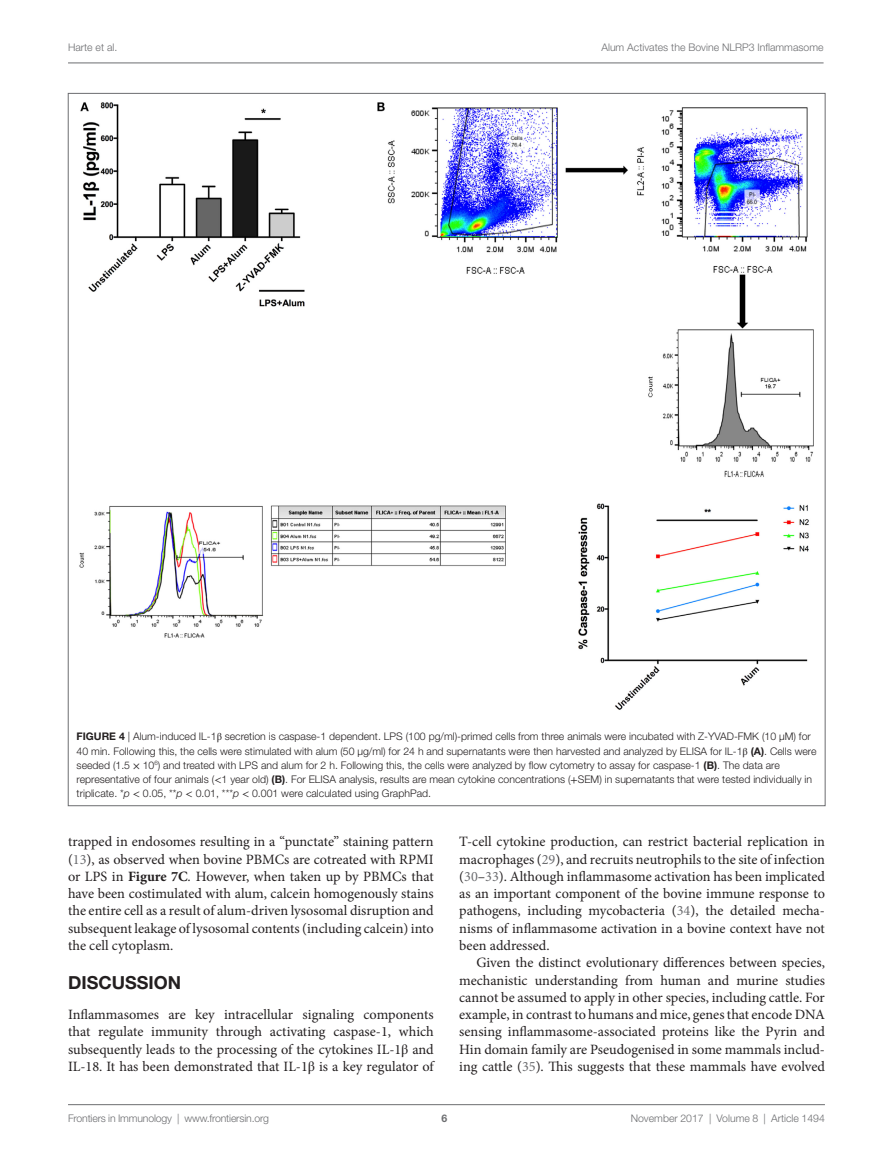
<style>
.page{position:relative;width:893px;height:1170px;background:#fff}
.page>*{position:absolute;margin:0;border:0;box-sizing:border-box;transform-origin:0 0}
.t1{font:700 18px "Helvetica Neue LT Std";color:#231f20}
.t2{font:14.25px/17.2px "Minion Pro";color:#231f20;text-align:justify}
.t3{font:300 10.5px/14.2px "Helvetica Neue LT Std";color:#231f20}
.t4{font:300 10.5px "Helvetica Neue LT Std";color:#6c6d70}
.t5{font:700 10.5px "Helvetica Neue LT Std";color:#6c6d70}
.s1{font-weight:700}
.s2{font-family:"STIX General";font-weight:400}
.s3{font-style:italic}
.s4{color:#6c6d70}
.s5{font-family:"STIX General"}
</style>
<div class="page">
<img style="left:79px;top:102px;width:735px;height:608px">
<hr style="left:68px;top:63px;width:756px;height:1px;background:#6c6d70">
<hr style="left:68px;top:1104px;width:757px;height:1px;background:#6c6d70">
<p class="t4" style="left:68px;top:41px;width:51px">Harte et al.</p>
<p class="t4" style="left:601px;top:41px;width:224px">Alum Activates the Bovine NLRP3 Inflammasome</p>
<p class="t3" style="left:77px;top:729px;width:741px"><span class="s1">FIGURE 4</span> | Alum-induced IL-1<span class="s2">β</span> secretion is caspase-1 dependent. LPS (100 pg/ml)-primed cells from three animals were incubated with Z-YVAD-FMK (10 µM) for 40 min. Following this, the cells were stimulated with alum (50 µg/ml) for 24 h and supernatants were then harvested and analyzed by ELISA for IL-1<span class="s2">β</span> <span class="s1">(A)</span>. Cells were seeded (1.5 <span class="s2">×</span> 10<sup>6</sup>) and treated with LPS and alum for 2 h. Following this, the cells were analyzed by flow cytometry to assay for caspase-1 <span class="s1">(B)</span>. The data are representative of four animals (<span class="s2">&lt;</span>1 year old) <span class="s1">(B)</span>. For ELISA analysis, results are mean cytokine concentrations (<span class="s2">+</span>SEM) in supernatants that were tested individually in triplicate. *<span class="s3">p</span> <span class="s2">&lt;</span> 0.05, **<span class="s3">p</span> <span class="s2">&lt;</span> 0.01, ***<span class="s3">p</span> <span class="s2">&lt;</span> 0.001 were calculated using GraphPad.</p>
<p class="t2" style="left:68px;top:833px;width:367px">trapped in endosomes resulting in a “punctate” staining pattern (<span class="s4">13</span>), as observed when bovine PBMCs are cotreated with RPMI or LPS in <span class="s1">Figure 7C</span><span class="s3">.</span> However, when taken up by PBMCs that have been costimulated with alum, calcein homogenously stains the entire cell as a result of alum-driven lysosomal disruption and subsequent leakage of lysosomal contents (including calcein) into the cell cytoplasm.</p>
<p class="t1" style="left:68px;top:971px;width:112px">DISCUSSION</p>
<p class="t2" style="left:68px;top:1005px;width:367px">Inflammasomes are key intracellular signaling components that regulate immunity through activating caspase-1, which subsequently leads to the processing of the cytokines IL-1<span class="s5">β</span> and IL-18. It has been demonstrated that IL-1<span class="s5">β</span> is a key regulator of</p>
<p class="t2" style="left:459px;top:833px;width:367px">T-cell cytokine production, can restrict bacterial replication in macrophages (<span class="s4">29</span>), and recruits neutrophils to the site of infection (<span class="s4">30</span>–<span class="s4">33</span>). Although inflammasome activation has been implicated as an important component of the bovine immune response to pathogens, including mycobacteria (<span class="s4">34</span>), the detailed mecha&shy;nisms of inflammasome activation in a bovine context have not been addressed.</p>
<p class="t2" style="left:459px;top:954px;width:367px;text-indent:17px">Given the distinct evolutionary differences between species, mechanistic understanding from human and murine studies cannot be assumed to apply in other species, including cattle. For example, in contrast to humans and mice, genes that encode DNA sensing inflammasome-associated proteins like the Pyrin and Hin domain family are Pseudogenised in some mammals includ&shy;ing cattle (<span class="s4">35</span>). This suggests that these mammals have evolved</p>
<p class="t4" style="left:68px;top:1111px;width:203px">Frontiers in Immunology | www.frontiersin.org</p>
<p class="t4" style="left:631px;top:1111px;width:196px">November 2017 | Volume 8 | Article 1494</p>
<p class="t5" style="left:441px;top:1111px;width:7px">6</p>
</div>
